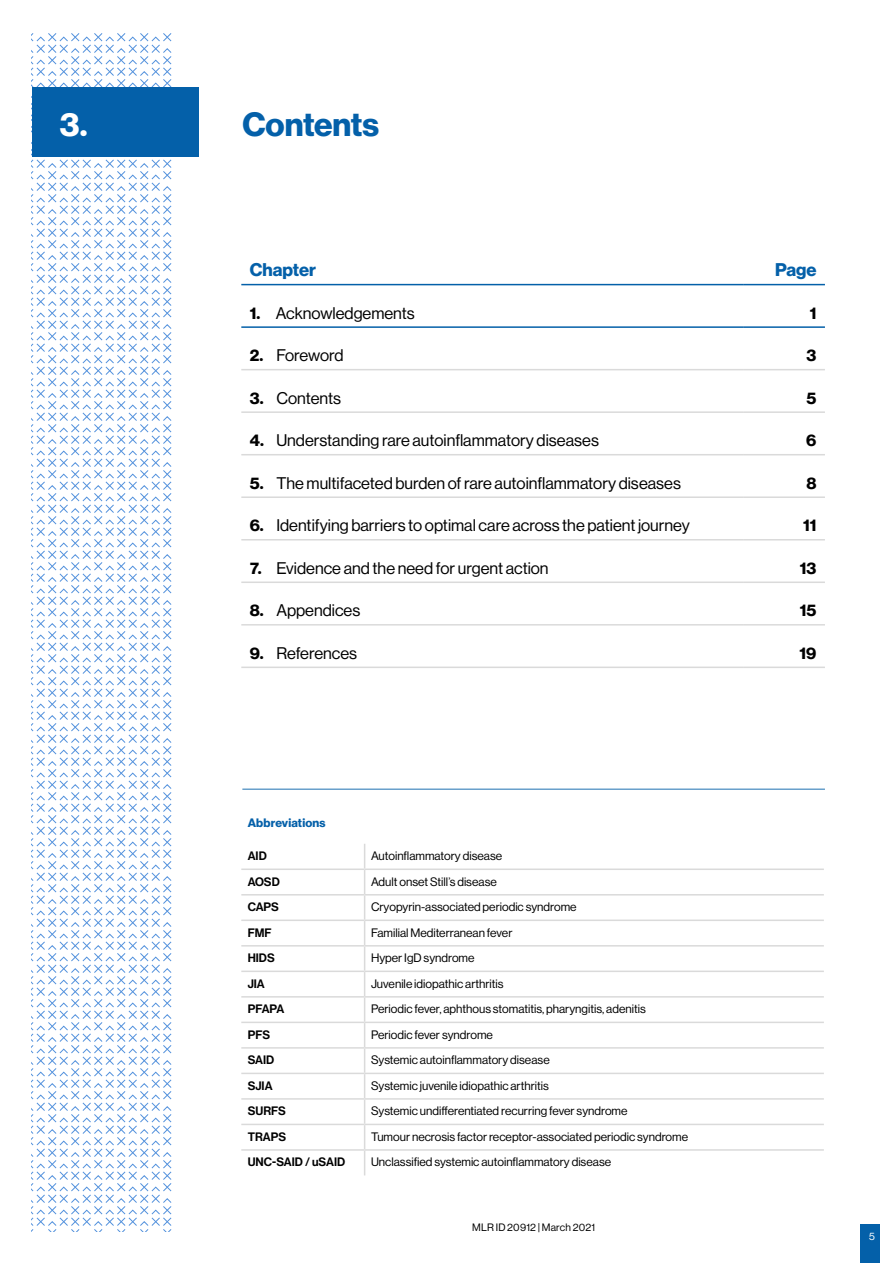
<style>
.page{position:relative;width:893px;height:1263px;background:#fff}
.page>*{position:absolute;margin:0;border:0;box-sizing:border-box;transform-origin:0 0}
.Headline_24pt{font:700 33px "Volta Modern Display 75";color:#0460a9}
.Headline_24pt-2{font:700 33px "Volta Modern Display 75";color:#fff}
.t1{font:700 18px "Volta Modern Display 75";color:#0460a9}
.t2{font:16.5px "Volta Modern Display 55 Roman";color:#000}
.t3{font:700 16.5px "Volta Modern Display 75";color:#000}
.t4{font:12px "Volta Modern Display 55 Roman";color:#000}
.t5{font:500 12px "Volta Modern Display 65";color:#000}
.Body_text_Bold{font:700 12px "Volta Modern Display 75";letter-spacing:.01em;color:#0460a9}
.Time_Novartis_Blue{font:10.5px "Volta Modern Display 55 Roman";letter-spacing:.02em;color:#000}
.t6{font:10.5px "Volta Modern Display 55 Roman";color:#fff}
.s1{font-family:"Volta Modern Display 75";font-weight:700}
</style>
<div class="page">
<div style="left:860px;top:1225px;width:19px;height:38px;background:#0460a9"></div>
<svg style="left:32px;top:33px;width:139px;height:1198px"></svg>
<div style="left:32px;top:87px;width:167px;height:70px;background:#0460a9"></div>
<hr style="left:242px;top:788px;width:583px;height:2px;background:#68a0cb">
<hr style="left:241px;top:868px;width:124px;height:2px;background:#dadada">
<hr style="left:365px;top:868px;width:459px;height:2px;background:#dadada">
<hr style="left:241px;top:894px;width:124px;height:1px;background:#dadada">
<hr style="left:365px;top:894px;width:459px;height:1px;background:#dadada">
<hr style="left:241px;top:919px;width:124px;height:2px;background:#dadada">
<hr style="left:365px;top:919px;width:459px;height:2px;background:#dadada">
<hr style="left:241px;top:945px;width:124px;height:1px;background:#dadada">
<hr style="left:365px;top:945px;width:459px;height:1px;background:#dadada">
<hr style="left:241px;top:970px;width:124px;height:2px;background:#dadada">
<hr style="left:365px;top:970px;width:459px;height:2px;background:#dadada">
<hr style="left:241px;top:996px;width:124px;height:1px;background:#dadada">
<hr style="left:365px;top:996px;width:459px;height:1px;background:#dadada">
<hr style="left:241px;top:1021px;width:124px;height:2px;background:#dadada">
<hr style="left:365px;top:1021px;width:459px;height:2px;background:#dadada">
<hr style="left:241px;top:1047px;width:124px;height:2px;background:#dadada">
<hr style="left:365px;top:1047px;width:459px;height:2px;background:#dadada">
<hr style="left:241px;top:1073px;width:124px;height:1px;background:#dadada">
<hr style="left:365px;top:1073px;width:459px;height:1px;background:#dadada">
<hr style="left:241px;top:1098px;width:124px;height:2px;background:#dadada">
<hr style="left:365px;top:1098px;width:459px;height:2px;background:#dadada">
<hr style="left:241px;top:1124px;width:124px;height:1px;background:#dadada">
<hr style="left:365px;top:1124px;width:459px;height:1px;background:#dadada">
<hr style="left:241px;top:1149px;width:124px;height:2px;background:#dadada">
<hr style="left:365px;top:1149px;width:459px;height:2px;background:#dadada">
<svg style="left:364px;top:844px;width:1px;height:331px"></svg>
<hr style="left:743px;top:369px;width:82px;height:1px;background:#dadada">
<hr style="left:743px;top:411px;width:82px;height:2px;background:#dadada">
<hr style="left:743px;top:454px;width:82px;height:1px;background:#dadada">
<hr style="left:743px;top:496px;width:82px;height:2px;background:#dadada">
<hr style="left:743px;top:539px;width:82px;height:1px;background:#dadada">
<hr style="left:743px;top:581px;width:82px;height:2px;background:#dadada">
<hr style="left:743px;top:624px;width:82px;height:1px;background:#dadada">
<hr style="left:743px;top:667px;width:82px;height:1px;background:#dadada">
<hr style="left:241px;top:284px;width:502px;height:1px;background:#0460a9">
<hr style="left:743px;top:284px;width:82px;height:1px;background:#0460a9">
<hr style="left:241px;top:326px;width:502px;height:2px;background:#0460a9">
<hr style="left:743px;top:326px;width:82px;height:2px;background:#0460a9">
<hr style="left:241px;top:369px;width:502px;height:1px;background:#dadada">
<hr style="left:241px;top:411px;width:502px;height:2px;background:#dadada">
<hr style="left:241px;top:454px;width:502px;height:1px;background:#dadada">
<hr style="left:241px;top:496px;width:502px;height:2px;background:#dadada">
<hr style="left:241px;top:539px;width:502px;height:1px;background:#dadada">
<hr style="left:241px;top:581px;width:502px;height:2px;background:#dadada">
<hr style="left:241px;top:624px;width:502px;height:1px;background:#dadada">
<hr style="left:241px;top:667px;width:502px;height:1px;background:#dadada">
<p class="Headline_24pt-2" style="left:60px;top:105px;width:29px">3.</p>
<p class="Headline_24pt" style="left:242px;top:105px;width:138px">Contents</p>
<p class="t1" style="left:250px;top:259px;width:68px">Chapter</p>
<p class="t1" style="left:775px;top:259px;width:43px">Page</p>
<p class="t2" style="left:250px;top:303px;width:166px"><span class="s1">1.</span> Acknowledgements</p>
<p class="t3" style="left:810px;top:303px;width:8px">1</p>
<p class="t2" style="left:250px;top:346px;width:95px"><span class="s1">2.</span> Foreword</p>
<p class="t3" style="left:806px;top:346px;width:11px">3</p>
<p class="t2" style="left:250px;top:389px;width:93px"><span class="s1">3.</span> Contents</p>
<p class="t3" style="left:806px;top:388px;width:11px">5</p>
<p class="t2" style="left:250px;top:431px;width:351px"><span class="s1">4.</span> Understanding rare autoinflammatory diseases</p>
<p class="t3" style="left:806px;top:431px;width:12px">6</p>
<p class="t2" style="left:250px;top:474px;width:433px"><span class="s1">5.</span> The multifaceted burden of rare autoinflammatory diseases</p>
<p class="t3" style="left:806px;top:473px;width:12px">8</p>
<p class="t2" style="left:250px;top:516px;width:442px"><span class="s1">6.</span> Identifying barriers to optimal care across the patient journey</p>
<p class="t3" style="left:803px;top:516px;width:15px">11</p>
<p class="t2" style="left:250px;top:559px;width:300px"><span class="s1">7.</span> Evidence and the need for urgent action</p>
<p class="t3" style="left:800px;top:558px;width:18px">13</p>
<p class="t2" style="left:250px;top:601px;width:112px"><span class="s1">8.</span> Appendices</p>
<p class="t3" style="left:800px;top:601px;width:18px">15</p>
<p class="t2" style="left:250px;top:644px;width:109px"><span class="s1">9.</span> References</p>
<p class="t3" style="left:799px;top:643px;width:18px">19</p>
<p class="Body_text_Bold" style="left:248px;top:816px;width:79px">Abbreviations</p>
<p class="t5" style="left:248px;top:849px;width:21px">AID</p>
<p class="t4" style="left:371px;top:849px;width:133px">Autoinflammatory disease</p>
<p class="t5" style="left:248px;top:874px;width:34px">AOSD</p>
<p class="t4" style="left:371px;top:875px;width:127px">Adult onset Still’s disease</p>
<p class="t5" style="left:248px;top:900px;width:33px">CAPS</p>
<p class="t4" style="left:371px;top:900px;width:207px">Cryopyrin-associated periodic syndrome</p>
<p class="t5" style="left:248px;top:925px;width:26px">FMF</p>
<p class="t4" style="left:371px;top:926px;width:143px">Familial Mediterranean fever</p>
<p class="t5" style="left:248px;top:951px;width:29px">HIDS</p>
<p class="t4" style="left:371px;top:951px;width:105px">Hyper IgD syndrome</p>
<p class="t5" style="left:248px;top:976px;width:19px">JIA</p>
<p class="t4" style="left:371px;top:977px;width:134px">Juvenile idiopathic arthritis</p>
<p class="t5" style="left:248px;top:1002px;width:38px">PFAPA</p>
<p class="t4" style="left:371px;top:1002px;width:276px">Periodic fever, aphthous stomatitis, pharyngitis, adenitis</p>
<p class="t5" style="left:248px;top:1027px;width:24px">PFS</p>
<p class="t4" style="left:371px;top:1028px;width:123px">Periodic fever syndrome</p>
<p class="t5" style="left:248px;top:1053px;width:28px">SAID</p>
<p class="t4" style="left:371px;top:1053px;width:180px">Systemic autoinflammatory disease</p>
<p class="t5" style="left:248px;top:1078px;width:26px">SJIA</p>
<p class="t4" style="left:371px;top:1079px;width:179px">Systemic juvenile idiopathic arthritis</p>
<p class="t5" style="left:248px;top:1104px;width:40px">SURFS</p>
<p class="t4" style="left:371px;top:1104px;width:258px">Systemic undifferentiated recurring fever syndrome</p>
<p class="t5" style="left:248px;top:1130px;width:40px">TRAPS</p>
<p class="t4" style="left:371px;top:1130px;width:319px">Tumour necrosis factor receptor-associated periodic syndrome</p>
<p class="t5" style="left:248px;top:1155px;width:99px">UNC-SAID / uSAID</p>
<p class="t4" style="left:371px;top:1155px;width:242px">Unclassified systemic autoinflammatory disease</p>
<p class="Time_Novartis_Blue" style="left:472px;top:1221px;width:124px">MLR ID 20912 | March 2021</p>
<p class="t6" style="left:869px;top:1230px;width:7px">5</p>
</div>
